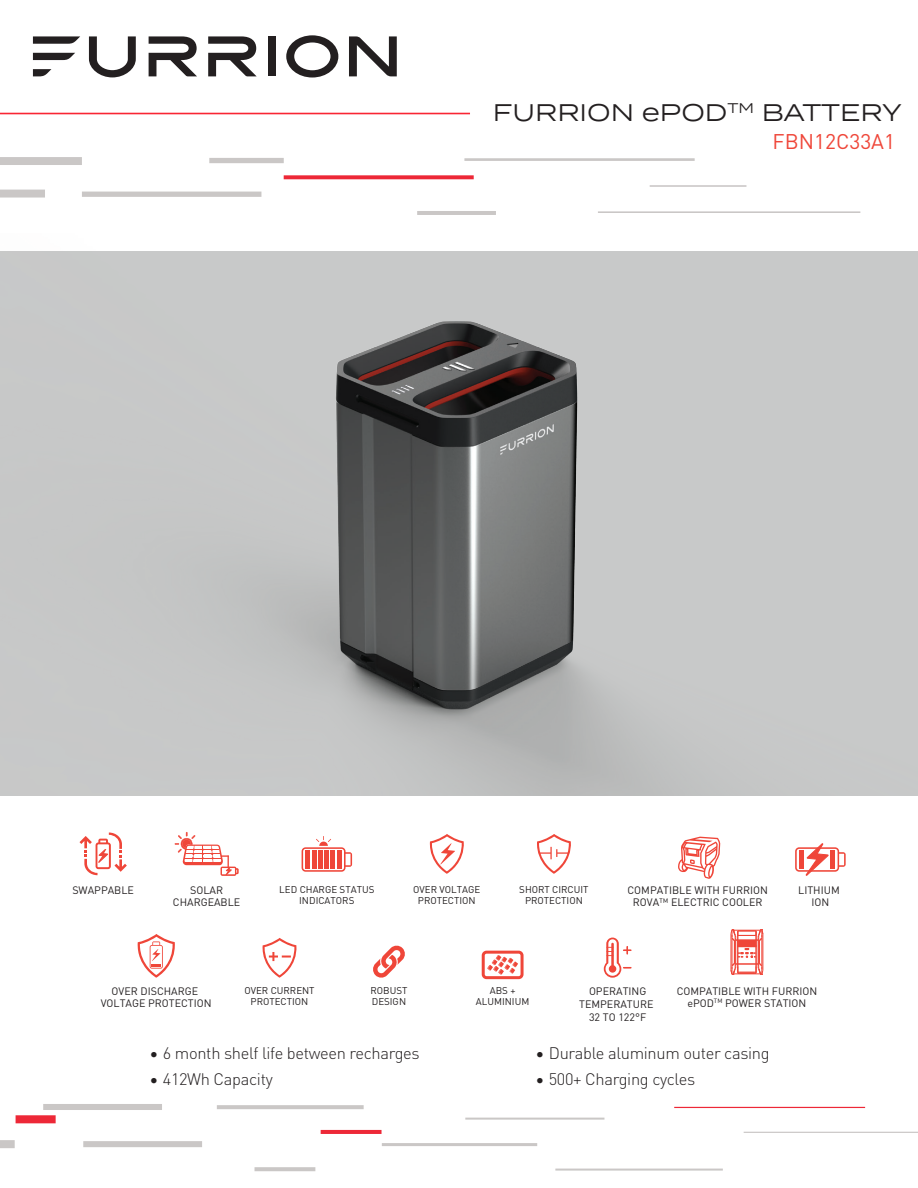
<style>
.page{position:relative;width:918px;height:1188px;background:#fff}
.page>*{position:absolute;margin:0;border:0;box-sizing:border-box;transform-origin:0 0}
.t1{font:24px "Termina";color:#231f20}
.t2{font:21px "DIN Pro";color:#ef4639}
.t3{font:300 16.5px "DIN Pro";letter-spacing:-.02em;color:#231f20}
.t4{font:10.65px/11.7px "DIN Pro";color:#231f20;text-align:center}
.t5{font:9.75px/10.6px "DIN Pro";color:#231f20;text-align:center}
</style>
<div class="page">
<div style="left:0;top:1140px;width:15px;height:8px;background:#cac7c6"></div>
<hr style="left:217px;top:1105px;width:147px;height:4px;background:#cac7c6">
<div style="left:43px;top:1104px;width:119px;height:6px;background:#cac7c6"></div>
<div style="left:16px;top:1115px;width:40px;height:8px;background:#ed2837"></div>
<hr style="left:321px;top:1130px;width:61px;height:4px;background:#ed2837">
<div style="left:83px;top:1141px;width:119px;height:6px;background:#cac7c6"></div>
<hr style="left:382px;top:1143px;width:155px;height:3px;background:#cac7c6">
<hr style="left:465px;top:1118px;width:139px;height:2px;background:#cac7c6">
<hr style="left:555px;top:1169px;width:168px;height:2px;background:#cac7c6">
<hr style="left:255px;top:1167px;width:60px;height:4px;background:#cac7c6">
<hr style="left:744px;top:1132px;width:174px;height:1px;background:#cac7c6">
<hr style="left:674px;top:1107px;width:191px;height:1px;background:#ed2837">
<img style="left:0;top:251px;width:918px;height:545px">
<div style="left:268px;top:36px;width:8px;height:40px;background:#231f20"></div>
<svg style="left:349px;top:36px;width:48px;height:40px"></svg>
<svg style="left:33px;top:53px;width:42px;height:7px"></svg>
<svg style="left:33px;top:69px;width:18px;height:7px"></svg>
<svg style="left:33px;top:36px;width:47px;height:8px"></svg>
<svg style="left:286px;top:35px;width:52px;height:43px"></svg>
<svg style="left:89px;top:36px;width:47px;height:41px"></svg>
<svg style="left:149px;top:36px;width:48px;height:40px"></svg>
<svg style="left:208px;top:36px;width:49px;height:40px"></svg>
<div style="left:82px;top:192px;width:179px;height:5px;background:#cac7c6"></div>
<div style="left:209px;top:158px;width:75px;height:5px;background:#cac7c6"></div>
<div style="left:0;top:190px;width:45px;height:8px;background:#cac7c6"></div>
<div style="left:0;top:157px;width:82px;height:8px;background:#cac7c6"></div>
<svg style="left:284px;top:175px;width:190px;height:4px"></svg>
<hr style="left:417px;top:211px;width:79px;height:4px;background:#cac7c6">
<hr style="left:464px;top:158px;width:231px;height:3px;background:#cac7c6">
<hr style="left:598px;top:211px;width:262px;height:2px;background:#cac7c6">
<hr style="left:650px;top:185px;width:96px;height:2px;background:#cac7c6">
<hr style="left:0;top:113px;width:470px;height:1px;background:#f92634">
<svg style="left:262px;top:938px;width:35px;height:40px"></svg>
<svg style="left:137px;top:934px;width:38px;height:44px"></svg>
<svg style="left:373px;top:945px;width:32px;height:33px"></svg>
<div style="left:482px;top:951px;width:42px;height:28px;border:3px solid #ef4639;border-radius:3px"></div>
<svg style="left:487px;top:955px;width:31px;height:20px"></svg>
<svg style="left:604px;top:938px;width:28px;height:40px"></svg>
<svg style="left:730px;top:929px;width:34px;height:46px"></svg>
<svg style="left:429px;top:834px;width:35px;height:40px"></svg>
<svg style="left:537px;top:834px;width:34px;height:40px"></svg>
<svg style="left:80px;top:833px;width:47px;height:42px"></svg>
<svg style="left:175px;top:832px;width:64px;height:44px"></svg>
<svg style="left:302px;top:836px;width:50px;height:36px"></svg>
<div style="left:305px;top:850px;width:5px;height:19px;background:#ef4639"></div>
<div style="left:312px;top:850px;width:5px;height:19px;background:#ef4639"></div>
<div style="left:318px;top:850px;width:5px;height:19px;background:#ef4639"></div>
<div style="left:324px;top:850px;width:5px;height:19px;background:#ef4639"></div>
<div style="left:330px;top:850px;width:5px;height:19px;background:#ef4639"></div>
<div style="left:337px;top:850px;width:5px;height:19px;background:#ef4639"></div>
<svg style="left:678px;top:837px;width:42px;height:42px"></svg>
<svg style="left:795px;top:843px;width:51px;height:33px"></svg>
<h1 class="t1" style="left:493px;top:95px;width:410px">FURRION ePOD<sup>TM</sup> BATTERY</h1>
<h2 class="t2" style="left:773px;top:126px;width:124px">FBN12C33A1</h2>
<p class="t4" style="left:72px;top:884px;width:63px">SWAPPABLE</p>
<p class="t4" style="left:173px;top:884px;width:69px">SOLAR<br>CHARGEABLE</p>
<p class="t5" style="left:279px;top:884px;width:97px">LED CHARGE STATUS<br>INDICATORS</p>
<p class="t4" style="left:628px;top:884px;width:142px">COMPATIBLE WITH FURRION<br>ROVA™ ELECTRIC COOLER</p>
<p class="t4" style="left:798px;top:884px;width:43px">LITHIUM<br>ION</p>
<p class="t5" style="left:413px;top:884px;width:69px">OVER VOLTAGE<br>PROTECTION</p>
<p class="t5" style="left:519px;top:884px;width:71px">SHORT CIRCUIT<br>PROTECTION</p>
<p class="t4" style="left:101px;top:985px;width:112px">OVER DISCHARGE<br>VOLTAGE PROTECTION</p>
<p class="t5" style="left:370px;top:985px;width:38px;text-align:left">ROBUST<br>DESIGN</p>
<p class="t4" style="left:677px;top:985px;width:142px">COMPATIBLE WITH FURRION ePOD<sup>TM</sup> POWER STATION</p>
<p class="t5" style="left:244px;top:985px;width:72px">OVER CURRENT<br>PROTECTION</p>
<p class="t5" style="left:476px;top:985px;width:55px">ABS +<br>ALUMINIUM</p>
<p class="t4" style="left:579px;top:984px;width:76px;line-height:13.2px">OPERATING<br>TEMPERATURE<br>32 TO 122°F</p>
<h3 class="t3" style="left:150px;top:1041px;width:272px">• 6 month shelf life between recharges</h3>
<h3 class="t3" style="left:150px;top:1067px;width:125px">• 412Wh Capacity</h3>
<h3 class="t3" style="left:536px;top:1067px;width:161px">• 500+ Charging cycles</h3>
<h3 class="t3" style="left:536px;top:1041px;width:236px">• Durable aluminum outer casing</h3>
</div>
